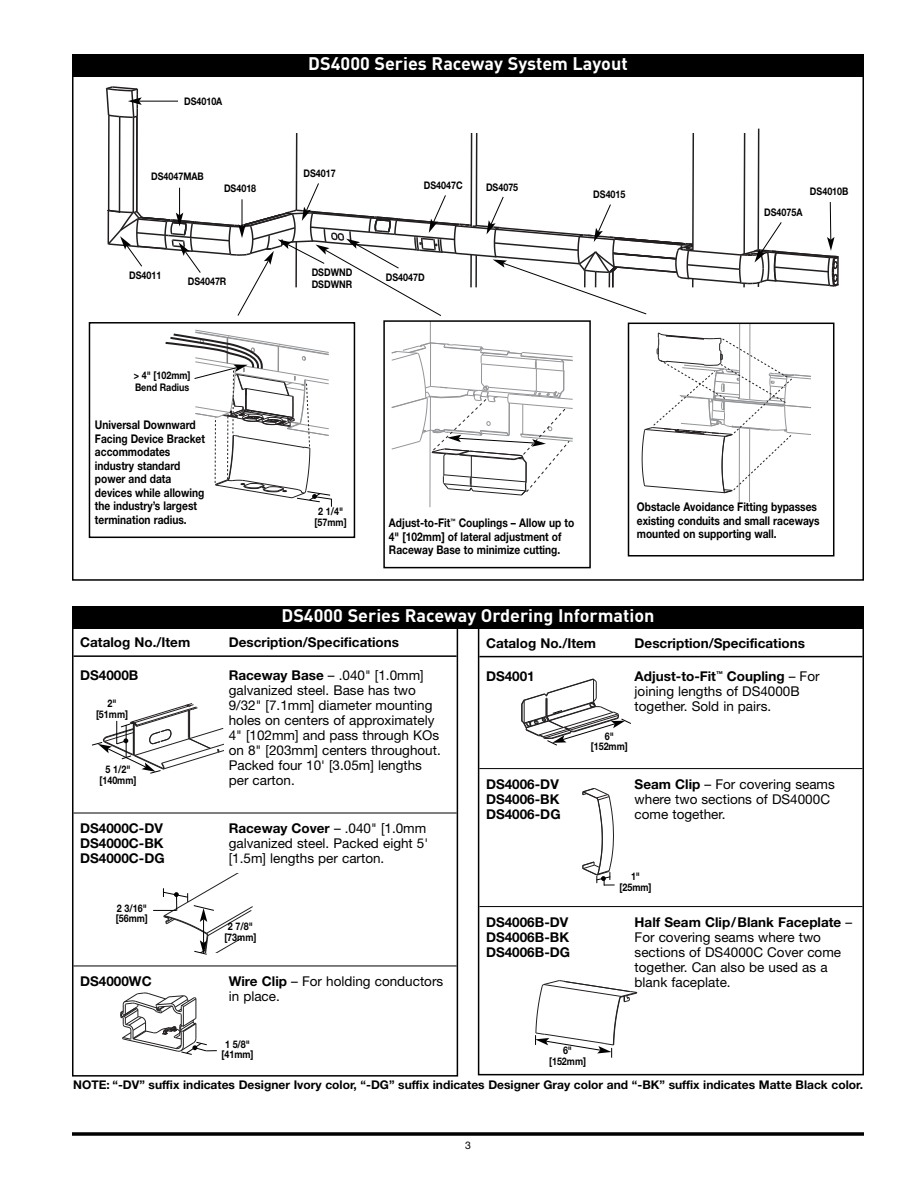
<style>
.page{position:relative;width:918px;height:1188px;background:#fff}
.page>*{position:absolute;margin:0;border:0;box-sizing:border-box;transform-origin:0 0}
.t1{font:700 18px "DIN Pro";color:#fff}
.t2{font:13.5px/15px "Helvetica Neue";color:#000}
.t3{font:700 13.5px "Helvetica Neue";color:#000}
.t4{font:700 12px/13.5px "Helvetica Neue";color:#000;scale:.85 1}
.t5{font:700 12px "Helvetica Neue";color:#000}
.t6{font:700 10.5px/10.5px "Helvetica Neue";color:#000;text-align:center;scale:.85 1}
.t7{font:10.5px "Helvetica Neue";color:#000}
.s1{font-weight:700}
.s2{font-weight:400}
</style>
<div class="page">
<hr style="left:108px;top:115px;width:2px;height:95px;background:#231f20">
<hr style="left:119px;top:117px;width:1px;height:96px;background:#231f20">
<hr style="left:470px;top:133px;width:2px;height:93px;background:#231f20">
<hr style="left:476px;top:133px;width:1px;height:93px;background:#231f20">
<hr style="left:743px;top:133px;width:2px;height:121px;background:#231f20">
<hr style="left:692px;top:133px;width:2px;height:117px;background:#231f20">
<hr style="left:296px;top:133px;width:1px;height:77px;background:#231f20">
<hr style="left:136px;top:116px;width:2px;height:96px;background:#231f20">
<hr style="left:133px;top:117px;width:1px;height:95px;background:#231f20">
<hr style="left:758px;top:129px;width:1px;height:121px;background:#231f20">
<svg style="left:72px;top:1132px;width:792px;height:4px;background:#1f1f1f"></svg>
<div style="left:72px;top:54px;width:792px;height:23px;background:#000"></div>
<hr style="left:139px;top:101px;width:39px;height:1px;background:#000">
<svg style="left:106px;top:86px;width:36px;height:33px"></svg>
<div style="left:89px;top:322px;width:266px;height:216px;border:2px solid #000"></div>
<svg style="left:106px;top:157px;width:733px;height:350px"></svg>
<div style="left:72px;top:606px;width:386px;height:471px;border:2px solid #000"></div>
<hr style="left:74px;top:655px;width:383px;height:2px;background:#000">
<hr style="left:74px;top:813px;width:383px;height:1px;background:#000">
<hr style="left:74px;top:966px;width:383px;height:1px;background:#000">
<svg style="left:91px;top:703px;width:132px;height:71px"></svg>
<svg style="left:153px;top:874px;width:100px;height:81px"></svg>
<svg style="left:120px;top:993px;width:97px;height:62px"></svg>
<div style="left:478px;top:606px;width:386px;height:469px;border:2px solid #000"></div>
<hr style="left:479px;top:656px;width:383px;height:1px;background:#000">
<hr style="left:479px;top:768px;width:383px;height:1px;background:#000">
<hr style="left:479px;top:906px;width:383px;height:1px;background:#000">
<svg style="left:521px;top:679px;width:110px;height:67px"></svg>
<svg style="left:582px;top:788px;width:33px;height:98px"></svg>
<svg style="left:535px;top:980px;width:102px;height:78px"></svg>
<div style="left:72px;top:606px;width:792px;height:23px;background:#000"></div>
<h1 class="t1" style="left:308px;top:57px;width:321px">DS4000 Series Raceway System Layout</h1>
<p class="t6" style="left:184px;top:97px;width:47px">DS4010A</p>
<p class="t6" style="left:151px;top:172px;width:64px">DS4047MAB</p>
<p class="t6" style="left:224px;top:184px;width:39px">DS4018</p>
<p class="t6" style="left:304px;top:169px;width:39px">DS4017</p>
<p class="t6" style="left:424px;top:181px;width:47px">DS4047C</p>
<p class="t6" style="left:486px;top:183px;width:39px">DS4075</p>
<p class="t6" style="left:593px;top:190px;width:39px">DS4015</p>
<p class="t6" style="left:810px;top:187px;width:47px">DS4010B</p>
<p class="t6" style="left:764px;top:208px;width:47px">DS4075A</p>
<p class="t6" style="left:129px;top:271px;width:39px">DS4011</p>
<p class="t6" style="left:188px;top:277px;width:47px">DS4047R</p>
<p class="t6" style="left:312px;top:267px;width:49px;line-height:12px;text-align:left">DSDWND<br>DSDWNR</p>
<p class="t6" style="left:386px;top:272px;width:47px">DS4047D</p>
<p class="t6" style="left:134px;top:370px;width:68px;line-height:12px;text-align:left">&gt; 4" [102mm]<br>Bend Radius</p>
<p class="t4" style="left:95px;top:419px;width:131px">Universal Downward<br>Facing Device Bracket accommodates industry standard power and data devices while allowing the industry’s largest termination radius.</p>
<p class="t6" style="left:315px;top:507px;width:39px">2 1/4" [57mm]</p>
<p class="t4" style="left:389px;top:517px;width:219px">Adjust-to-Fit<sup>™</sup> Couplings – Allow up to<br>4" [102mm] of lateral adjustment of<br>Raceway Base to minimize cutting.</p>
<p class="t4" style="left:637px;top:501px;width:217px">Obstacle Avoidance Fitting bypasses existing conduits and small raceways mounted on supporting wall.</p>
<h1 class="t1" style="left:281px;top:609px;width:375px">DS4000 Series Raceway Ordering Information</h1>
<p class="t3" style="left:80px;top:637px;width:112px">Catalog No./Item</p>
<p class="t3" style="left:229px;top:637px;width:172px">Description/Specifications</p>
<p class="t3" style="left:80px;top:670px;width:60px">DS4000B</p>
<p class="t2" style="left:229px;top:669px;width:214px"><span class="s1">Raceway Base</span> – .040" [1.0mm] galvanized steel. Base has two<br>9/32" [7.1mm] diameter mounting holes on centers of approximately<br>4" [102mm] and pass through KOs on 8" [203mm] centers throughout.<br>Packed four 10' [3.05m] lengths per carton.</p>
<p class="t3" style="left:80px;top:823px;width:84px">DS4000C-DV</p>
<p class="t3" style="left:229px;top:823px;width:199px">Raceway Cover <span class="s2">– .040" [1.0mm</span></p>
<p class="t3" style="left:80px;top:838px;width:85px">DS4000C-BK</p>
<p class="t2" style="left:229px;top:837px;width:201px">galvanized steel. Packed eight 5'</p>
<p class="t3" style="left:80px;top:853px;width:86px">DS4000C-DG</p>
<p class="t2" style="left:229px;top:852px;width:157px">[1.5m] lengths per carton.</p>
<p class="t6" style="left:96px;top:699px;width:39px">2" [51mm]</p>
<p class="t6" style="left:99px;top:765px;width:45px">5 1/2" [140mm]</p>
<p class="t6" style="left:116px;top:904px;width:39px;text-align:left">2 3/16" [56mm]</p>
<p class="t6" style="left:224px;top:922px;width:39px">2 7/8" [73mm]</p>
<p class="t3" style="left:80px;top:976px;width:73px">DS4000WC</p>
<p class="t2" style="left:229px;top:975px;width:216px"><span class="s1">Wire Clip</span> – For holding conductors in place.</p>
<p class="t6" style="left:222px;top:1040px;width:39px">1 5/8" [41mm]</p>
<p class="t3" style="left:486px;top:638px;width:112px">Catalog No./Item</p>
<p class="t3" style="left:635px;top:638px;width:172px">Description/Specifications</p>
<p class="t3" style="left:486px;top:671px;width:50px">DS4001</p>
<p class="t2" style="left:635px;top:670px;width:187px"><span class="s1">Adjust-to-Fit</span><sup>™</sup> <span class="s1">Coupling</span> – For joining lengths of DS4000B together. Sold in pairs.</p>
<p class="t6" style="left:591px;top:732px;width:45px">6" [152mm]</p>
<p class="t3" style="left:486px;top:779px;width:74px">DS4006-DV</p>
<p class="t2" style="left:635px;top:778px;width:202px"><span class="s1">Seam Clip</span> – For covering seams</p>
<p class="t3" style="left:486px;top:794px;width:75px">DS4006-BK</p>
<p class="t2" style="left:635px;top:793px;width:197px">where two sections of DS4000C</p>
<p class="t3" style="left:486px;top:809px;width:76px">DS4006-DG</p>
<p class="t2" style="left:635px;top:808px;width:92px">come together.</p>
<p class="t6" style="left:620px;top:872px;width:39px">1" [25mm]</p>
<p class="t3" style="left:486px;top:917px;width:84px">DS4006B-DV</p>
<p class="t3" style="left:635px;top:917px;width:219px">Half Seam Clip/Blank Faceplate <span class="s2">–</span></p>
<p class="t3" style="left:486px;top:932px;width:85px">DS4006B-BK</p>
<p class="t2" style="left:635px;top:931px;width:188px">For covering seams where two</p>
<p class="t3" style="left:486px;top:947px;width:86px">DS4006B-DG</p>
<p class="t2" style="left:635px;top:946px;width:208px">sections of DS4000C Cover come together. Can also be used as a blank faceplate.</p>
<p class="t6" style="left:549px;top:1046px;width:45px">6" [152mm]</p>
<p class="t5" style="left:73px;top:1080px;width:791px">NOTE: “-DV” suffix indicates Designer Ivory color, “-DG” suffix indicates Designer Gray color and “-BK” suffix indicates Matte Black color.</p>
<p class="t7" style="left:465px;top:1141px;width:7px">3</p>
</div>
